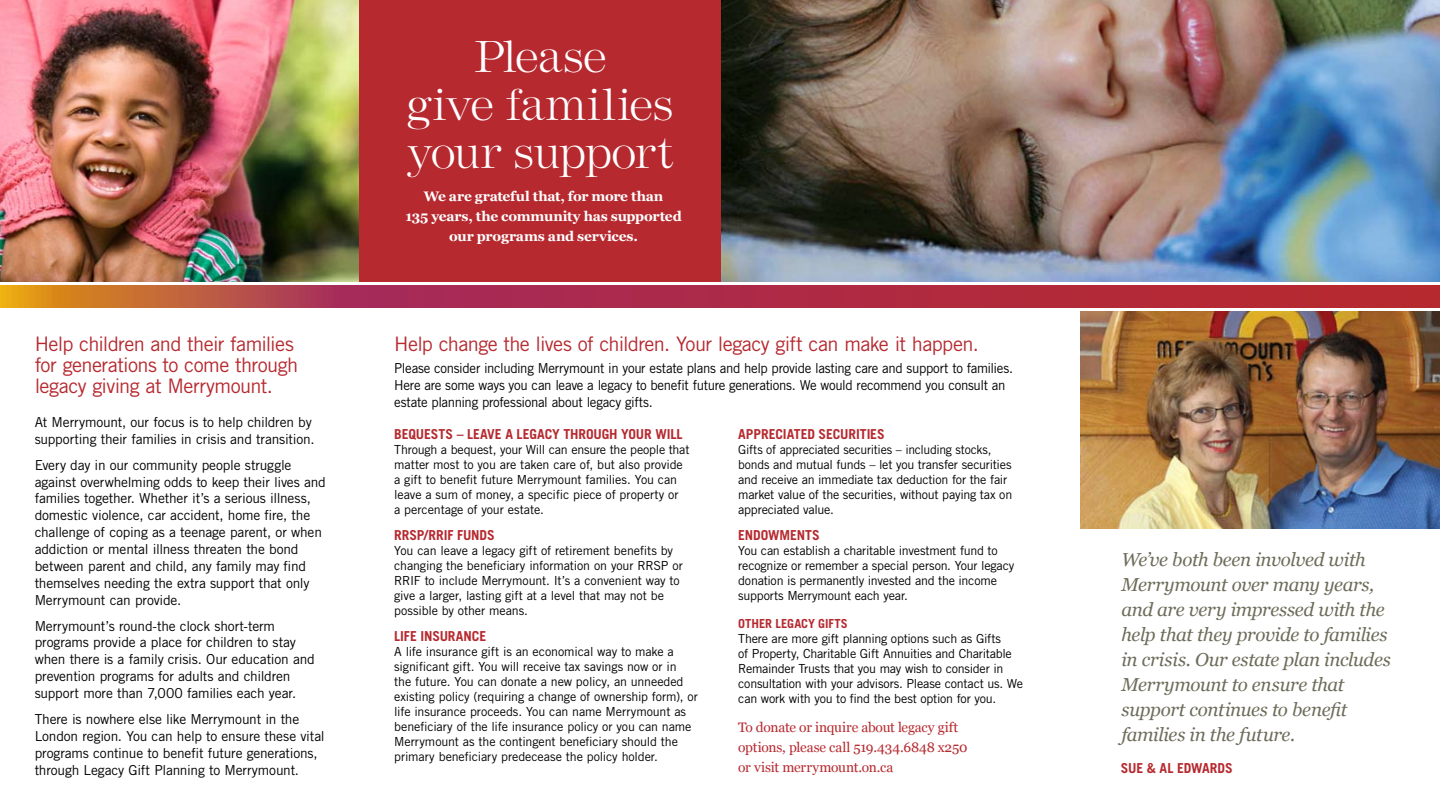
<style>
.page{position:relative;width:1440px;height:810px;background:#fff}
.page>*{position:absolute;margin:0;border:0;box-sizing:border-box;transform-origin:0 0}
.t1{font:40px/48px "Andrich Minerva";letter-spacing:-.005em;color:#fff;text-align:center}
.t2{font:20px/21.2px "Trade Gothic LT Std";letter-spacing:-.03em;color:#b6292f}
.t3{font:italic 18.75px/25px "Georgia";letter-spacing:-.02em;color:#6e6d5b}
.t4{font:13.75px/16.9px "Trade Gothic LT Std";letter-spacing:-.015em;color:#000}
.t5{font:13.75px/16.9px "Trade Gothic LT Std";letter-spacing:-.015em;color:#000;scale:.96 1}
.t6{font:700 13.75px "Trade Gothic LT Std";letter-spacing:-.005em;color:#b6292f}
.t7{font:13.75px/20px "Georgia";letter-spacing:-.015em;color:#b6292f}
.t8{font:700 13.75px/20px "Georgia";letter-spacing:-.015em;color:#fff;text-align:center}
.t9{font:12.5px/15px "Trade Gothic LT Std";letter-spacing:-.015em;color:#000}
.t10{font:700 12.5px "Trade Gothic LT Std";letter-spacing:-.005em;color:#b6292f}
</style>
<div class="page">
<img style="left:1080px;top:311px;width:360px;height:218px">
<img style="left:0;top:0;width:359px;height:281px">
<div style="left:359px;top:0;width:362px;height:281px;background:#b6292f"></div>
<img style="left:721px;top:0;width:719px;height:281px">
<svg style="left:0;top:285px;width:1440px;height:23px;background:#b4383f"></svg>
<h2 class="t2" style="left:35px;top:333px;width:265px">Help children and their families for generations to come through legacy giving at Merrymount.</h2>
<p class="t4" style="left:35px;top:413px;width:281px">At Merrymount, our focus is to help children by supporting their families in crisis and transition.</p>
<p class="t4" style="left:35px;top:456px;width:293px">Every day in our community people struggle against overwhelming odds to keep their lives and families together. Whether it’s a serious illness, domestic violence, car accident, home fire, the challenge of coping as a teenage parent, or when addiction or mental illness threaten the bond between parent and child, any family may find themselves needing the extra support that only Merrymount can provide.</p>
<p class="t4" style="left:35px;top:617px;width:282px">Merrymount’s round-the clock short-term programs provide a place for children to stay when there is a family crisis. Our education and prevention programs for adults and children support more than 7,000 families each year.</p>
<p class="t4" style="left:35px;top:710px;width:292px">There is nowhere else like Merrymount in the London region. You can help to ensure these vital programs continue to benefit future generations, through Legacy Gift Planning to Merrymount.</p>
<h1 class="t1" style="left:407px;top:33px;width:268px">Please<br>give families your support</h1>
<p class="t8" style="left:405px;top:186px;width:278px">We are grateful that, for more than<br>135 years, the community has supported our programs and services.</p>
<h2 class="t2" style="left:394px;top:333px;width:586px">Help change the lives of children. Your legacy gift can make it happen.</h2>
<p class="t5" style="left:394px;top:360px;width:646px">Please consider including Merrymount in your estate plans and help provide lasting care and support to families.<br>Here are some ways you can leave a legacy to benefit future generations. We would recommend you consult an estate planning professional about legacy gifts.</p>
<p class="t6" style="left:394px;top:426px;width:45px">BEQUESTS</p>
<p class="t6" style="left:457px;top:426px;width:221px">– LEAVE A LEGACY THROUGH YOUR WILL</p>
<p class="t9" style="left:394px;top:442px;width:297px">Through a bequest, your Will can ensure the people that matter most to you are taken care of, but also provide a gift to benefit future Merrymount families. You can leave a sum of money, a specific piece of property or<br>a percentage of your estate.</p>
<p class="t6" style="left:394px;top:527px;width:101px">RRSP/RRIF FUNDS</p>
<p class="t9" style="left:394px;top:543px;width:290px">You can leave a legacy gift of retirement benefits by changing the beneficiary information on your RRSP or RRIF to include Merrymount. It’s a convenient way to give a larger, lasting gift at a level that may not be possible by other means.</p>
<p class="t6" style="left:394px;top:628px;width:63px">LIFE INSURANC</p>
<p class="t6" style="left:479px;top:628px;width:8px">E</p>
<p class="t9" style="left:394px;top:644px;width:305px">A life insurance gift is an economical way to make a significant gift. You will receive tax savings now or in<br>the future. You can donate a new policy, an unneeded existing policy (requiring a change of ownership form), or life insurance proceeds. You can name Merrymount as beneficiary of the life insurance policy or you can name Merrymount as the contingent beneficiary should the primary beneficiary predecease the policy holder.</p>
<p class="t6" style="left:738px;top:426px;width:146px">APPRECIATED SECURITIES</p>
<p class="t9" style="left:738px;top:442px;width:276px">Gifts of appreciated securities – including stocks, bonds and mutual funds – let you transfer securities and receive an immediate tax deduction for the fair market value of the securities, without paying tax on appreciated value.</p>
<p class="t6" style="left:738px;top:527px;width:67px">ENDOWMENTS</p>
<p class="t9" style="left:738px;top:543px;width:278px">You can establish a charitable investment fund to recognize or remember a special person. Your legacy donation is permanently invested and the income supports Merrymount each year.</p>
<p class="t10" style="left:738px;top:616px;width:98px">OTHER LEGACY GIFTS</p>
<p class="t9" style="left:738px;top:631px;width:286px">There are more gift planning options such as Gifts<br>of Property, Charitable Gift Annuities and Charitable Remainder Trusts that you may wish to consider in consultation with your advisors. Please contact us. We can work with you to find the best option for you.</p>
<p class="t7" style="left:738px;top:718px;width:231px">To donate or inquire about legacy gift options, please call 519.434.6848 x250 or visit merrymount.on.ca</p>
<p class="t3" style="left:1121px;top:547px;width:271px">We’ve both been involved with<br>Merrymount over many years, and are very impressed with the help that they provide to families in crisis. Our estate plan includes<br>Merrymount to ensure that support continues to benefit families in the future.</p>
<p class="t6" style="left:1121px;top:760px;width:112px">SUE &amp; AL EDWARDS</p>
</div>
